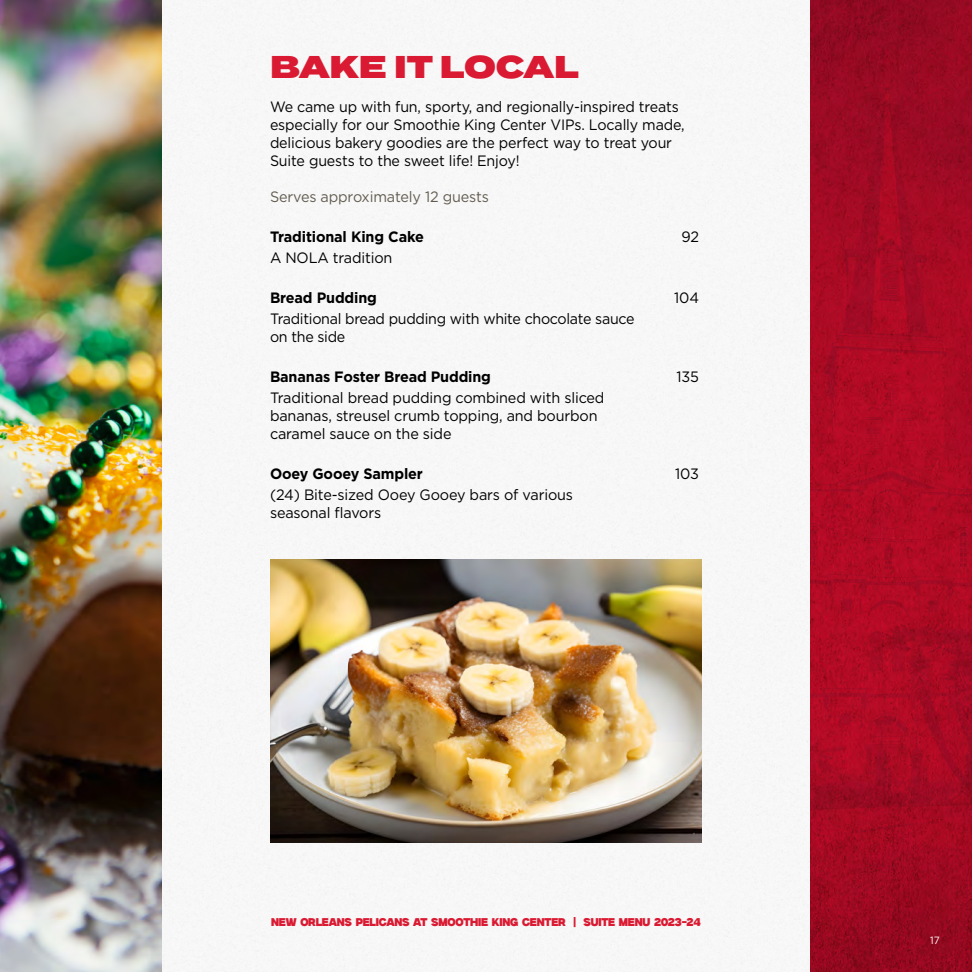
<style>
.page{position:relative;width:972px;height:972px;background:#fff}
.page>*{position:absolute;margin:0;border:0;box-sizing:border-box;transform-origin:0 0}
._1_BIG_TITLE_-ProxN_XBold-caps{font:900 31.5px "Termina";color:#da1a32}
._3__Body_Copy_-_reg_10_12{font:15px/18px "Gotham";letter-spacing:-.01em;color:#000;scale:.95 1}
._3__Body_Copy_-_reg_10_12-2{font:15px/18px "Gotham";letter-spacing:-.01em;color:#000;scale:.96 1}
._2__Body_Copy-_BOLD_10_12{font:700 15px "Gotham";letter-spacing:-.01em;color:#000;scale:.96 1}
.Serves_copy_-_grey_-book10_12{font:15px "Gotham";letter-spacing:-.01em;color:#635d51;scale:.96 1}
._2__Body_Copy-_BOLD_10_12-2{font:15px "Gotham";letter-spacing:-.01em;color:#000;scale:.96 1}
.t1{font:11.25px "Milker";letter-spacing:-.02em;color:#da1a32;scale:.91 1}
._3__Body_Copy_-_reg_10_12-3{font:10.5px "Gotham";color:#fff;scale:.96 1}
</style>
<div class="page">
<img style="left:0;top:0;width:162px;height:972px">
<img style="left:270px;top:559px;width:432px;height:284px">
<img style="left:810px;top:0;width:162px;height:972px">
<p class="_1_BIG_TITLE_-ProxN_XBold-caps" style="left:270px;top:44px;width:310px">BAKE IT LOCAL</p>
<p class="_3__Body_Copy_-_reg_10_12" style="left:270px;top:97px;width:438px">We came up with fun, sporty, and regionally-inspired treats especially for our Smoothie King Center VIPs. Locally made, delicious bakery goodies are the perfect way to treat your Suite guests to the sweet life! Enjoy!</p>
<p class="Serves_copy_-_grey_-book10_12" style="left:270px;top:187px;width:230px">Serves approximately 12 guests</p>
<p class="_2__Body_Copy-_BOLD_10_12" style="left:270px;top:226px;width:162px">Traditional King Cake</p>
<p class="_2__Body_Copy-_BOLD_10_12-2" style="left:681px;top:227px;width:20px">92</p>
<p class="_3__Body_Copy_-_reg_10_12-2" style="left:270px;top:249px;width:129px">A NOLA tradition</p>
<p class="_2__Body_Copy-_BOLD_10_12" style="left:270px;top:287px;width:113px">Bread Pudding</p>
<p class="_2__Body_Copy-_BOLD_10_12-2" style="left:674px;top:288px;width:27px">104</p>
<p class="_3__Body_Copy_-_reg_10_12" style="left:270px;top:310px;width:385px">Traditional bread pudding with white chocolate sauce on the side</p>
<p class="_2__Body_Copy-_BOLD_10_12" style="left:270px;top:366px;width:232px">Bananas Foster Bread Pudding</p>
<p class="_2__Body_Copy-_BOLD_10_12-2" style="left:677px;top:367px;width:25px">135</p>
<p class="_3__Body_Copy_-_reg_10_12-2" style="left:270px;top:389px;width:350px">Traditional bread pudding combined with sliced bananas, streusel crumb topping, and bourbon caramel sauce on the side</p>
<p class="_2__Body_Copy-_BOLD_10_12" style="left:270px;top:463px;width:161px">Ooey Gooey Sampler</p>
<p class="_2__Body_Copy-_BOLD_10_12-2" style="left:675px;top:464px;width:26px">103</p>
<p class="_3__Body_Copy_-_reg_10_12-2" style="left:270px;top:486px;width:317px">(24) Bite-sized Ooey Gooey bars of various seasonal flavors</p>
<p class="t1" style="left:271px;top:914px;width:474px">NEW ORLEANS PELICANS AT SMOOTHIE KING CENTER | SUITE MENU 2023-24</p>
<p class="_3__Body_Copy_-_reg_10_12-3" style="left:930px;top:934px;width:11px">17</p>
</div>
